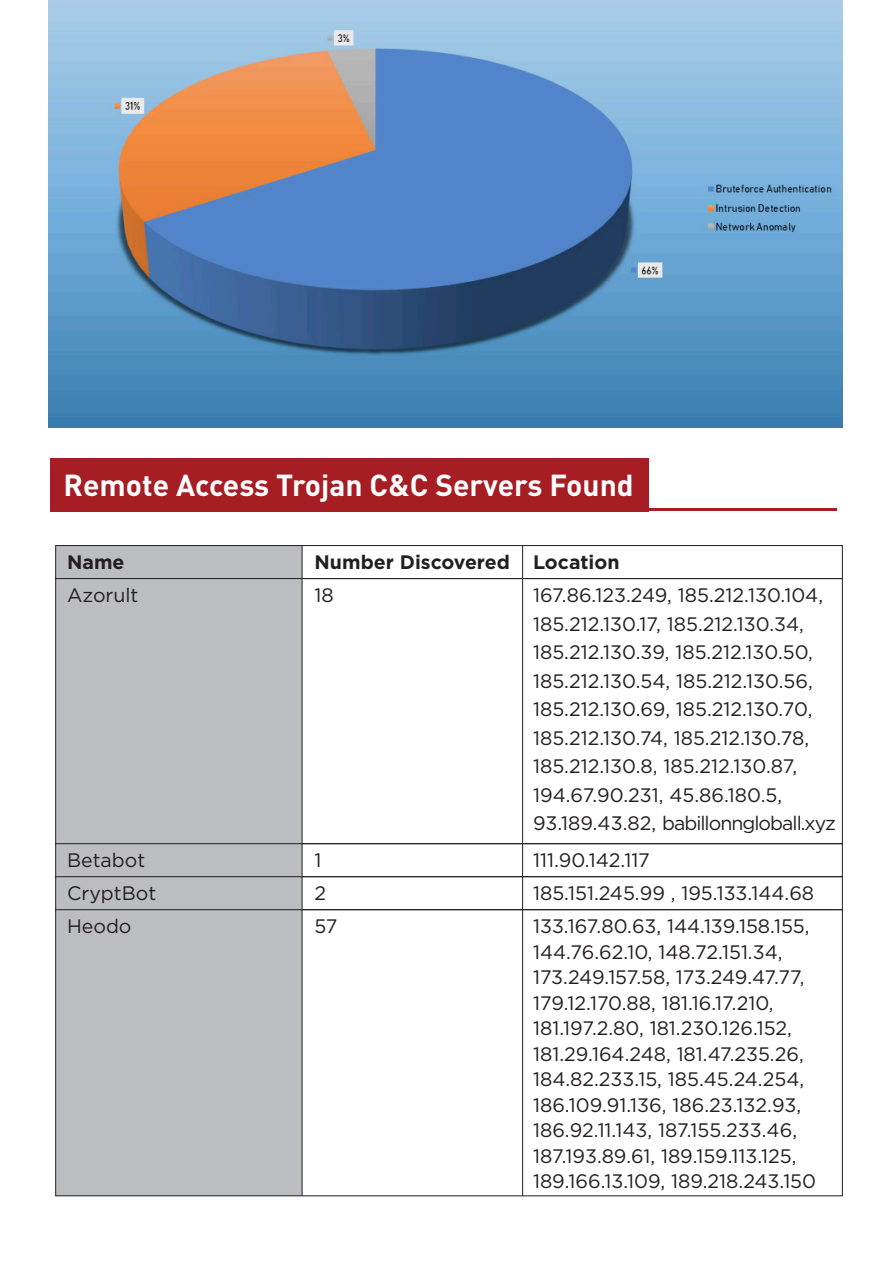
<style>
.page{position:relative;width:893px;height:1263px;background:#fff}
.page>*{position:absolute;margin:0;border:0;box-sizing:border-box;transform-origin:0 0}
.t1{font:700 30px "DIN";color:#fff}
.t2{font:19.5px/25.5px "Gotham";color:#231f20}
.t3{font:700 19.5px "Gotham";color:#231f20}
</style>
<div class="page">
<div style="left:50px;top:458px;width:598px;height:53px;background:#a61d24"></div>
<hr style="left:50px;top:508px;width:787px;height:3px;background:#a61d24">
<div style="left:56px;top:545px;width:246px;height:33px;background:#bcbdc0"></div>
<div style="left:55px;top:545px;width:788px;height:34px;border:1px solid #231f20"></div>
<div style="left:56px;top:578px;width:246px;height:266px;background:#bcbdc0"></div>
<hr style="left:302px;top:545px;width:1px;height:33px;background:#231f20">
<hr style="left:522px;top:545px;width:1px;height:33px;background:#231f20">
<div style="left:56px;top:844px;width:246px;height:33px;background:#bcbdc0"></div>
<div style="left:55px;top:843px;width:788px;height:34px;border:1px solid #231f20"></div>
<hr style="left:302px;top:844px;width:1px;height:33px;background:#231f20">
<hr style="left:522px;top:844px;width:1px;height:33px;background:#231f20">
<div style="left:56px;top:877px;width:246px;height:33px;background:#bcbdc0"></div>
<div style="left:55px;top:876px;width:788px;height:34px;border:1px solid #231f20"></div>
<hr style="left:302px;top:877px;width:1px;height:33px;background:#231f20">
<hr style="left:522px;top:877px;width:1px;height:33px;background:#231f20">
<hr style="left:302px;top:578px;width:1px;height:266px;background:#231f20">
<hr style="left:522px;top:578px;width:1px;height:266px;background:#231f20">
<div style="left:56px;top:910px;width:246px;height:286px;background:#bcbdc0"></div>
<hr style="left:302px;top:910px;width:1px;height:286px;background:#231f20">
<hr style="left:522px;top:910px;width:1px;height:286px;background:#231f20">
<img style="left:49px;top:0;width:793px;height:427px">
<h1 class="t1" style="left:64px;top:465px;width:572px">Remote Access Trojan C&amp;C Servers Found</h1>
<p class="t3" style="left:67px;top:549px;width:59px">Name</p>
<p class="t3" style="left:315px;top:549px;width:306px">Number Discovered Location</p>
<p class="t2" style="left:67px;top:582px;width:73px">Azorult</p>
<p class="t2" style="left:315px;top:582px;width:21px">18</p>
<p class="t2" style="left:533px;top:581px;width:304px;line-height:28.5px">167.86.123.249, 185.212.130.104, 185.212.130.17, 185.212.130.34, 185.212.130.39, 185.212.130.50, 185.212.130.54, 185.212.130.56, 185.212.130.69, 185.212.130.70, 185.212.130.74, 185.212.130.78, 185.212.130.8, 185.212.130.87, 194.67.90.231, 45.86.180.5, 93.189.43.82, babillonngloball.xyz</p>
<p class="t2" style="left:67px;top:847px;width:80px">Betabot</p>
<p class="t2" style="left:315px;top:847px;width:8px">1</p>
<p class="t2" style="left:533px;top:847px;width:118px">111.90.142.117</p>
<p class="t2" style="left:67px;top:880px;width:91px">CryptBot</p>
<p class="t2" style="left:315px;top:880px;width:13px">2</p>
<p class="t2" style="left:533px;top:880px;width:283px">185.151.245.99 , 195.133.144.68</p>
<p class="t2" style="left:67px;top:913px;width:66px">Heodo</p>
<p class="t2" style="left:315px;top:913px;width:24px">57</p>
<p class="t2" style="left:533px;top:913px;width:285px">133.167.80.63, 144.139.158.155, 144.76.62.10, 148.72.151.34, 173.249.157.58, 173.249.47.77, 179.12.170.88, 181.16.17.210, 181.197.2.80, 181.230.126.152, 181.29.164.248, 181.47.235.26, 184.82.233.15, 185.45.24.254, 186.109.91.136, 186.23.132.93, 186.92.11.143, 187.155.233.46, 187.193.89.61, 189.159.113.125, 189.166.13.109, 189.218.243.150</p>
</div>
